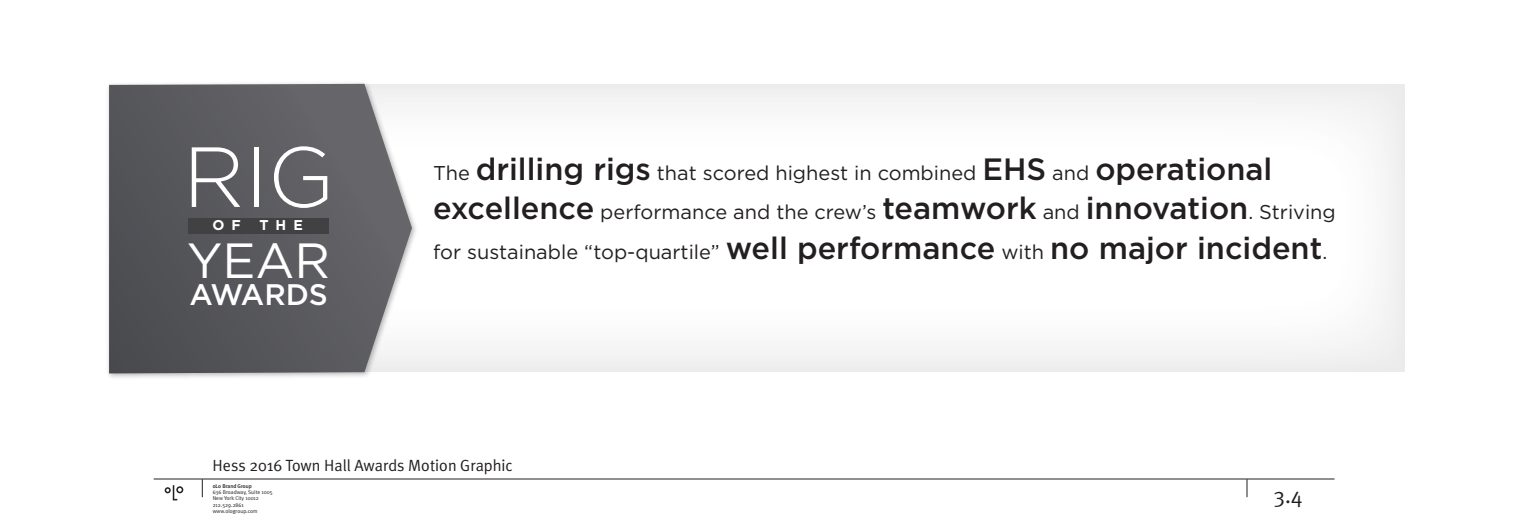
<style>
.page{position:relative;width:1520px;height:529px;background:#fff}
.page>*{position:absolute;margin:0;border:0;box-sizing:border-box;transform-origin:0 0}
.t1{font:300 85.1px "Gotham";color:#fff}
.t2{font:49.4px "Gotham";color:#fff}
.t3{font:500 29.7px "Gotham";letter-spacing:-.01em;color:#fff}
.t4{font:21.9px "Meta Plus Normal";color:#231f20}
.t5{font:20px/39.6px "Gotham";color:#231f20}
.t6{font:16.2px "Meta Plus Normal";color:#231f20}
.t7{font:700 14.2px "Gotham";color:#fff}
.t8{font:5.5px/6.5px "Meta Plus Normal";color:#231f20}
.t9{font:500 5.5px "Meta Plus";color:#231f20}
.s1{font-weight:500;font-size:30.8px}
</style>
<div class="page">
<hr style="left:154px;top:479px;width:1181px;height:1px;background:#231f20">
<svg style="left:202px;top:479px;width:1px;height:18px"></svg>
<svg style="left:165px;top:485px;width:18px;height:15px"></svg>
<svg style="left:1247px;top:479px;width:1px;height:18px"></svg>
<div style="left:109px;top:84px;width:1296px;height:288px;background:linear-gradient(to bottom,#fbfbfb,#fbfbfb)"></div>
<img style="left:108px;top:83px;width:312px;height:295px">
<svg style="left:109px;top:84px;width:303px;height:289px;background:#65666a"></svg>
<div style="left:189px;top:218px;width:140px;height:16px;background:#414042"></div>
<h1 class="t1" style="left:183px;top:131px;width:153px">RIG</h1>
<p class="t5" style="left:433px;top:152px;width:904px">The <span class="s1">drilling rigs</span> that scored highest in combined <span class="s1">EHS</span> and <span class="s1">operational excellence</span> performance and the crew’s <span class="s1">teamwork</span> and <span class="s1">innovation</span>. Striving for sustainable “top-quartile” <span class="s1">well performance</span> with <span class="s1">no major incident</span>.</p>
<p class="t7" style="left:213px;top:217px;width:30px">O F</p>
<p class="t7" style="left:259px;top:217px;width:45px">THE</p>
<h2 class="t2" style="left:187px;top:233px;width:145px">YEAR</h2>
<h3 class="t3" style="left:190px;top:278px;width:140px">AWARDS</h3>
<p class="t6" style="left:213px;top:456px;width:302px">Hess 2016 Town Hall Awards Motion Graphic</p>
<p class="t9" style="left:213px;top:482px;width:41px">oLo Brand Group</p>
<p class="t8" style="left:213px;top:489px;width:61px">636 Broadway, Suite 1005<br>New York City 10012<br>212.529.2861 www.ologroup.com</p>
<p class="t4" style="left:1273px;top:482px;width:31px">3.4</p>
</div>
